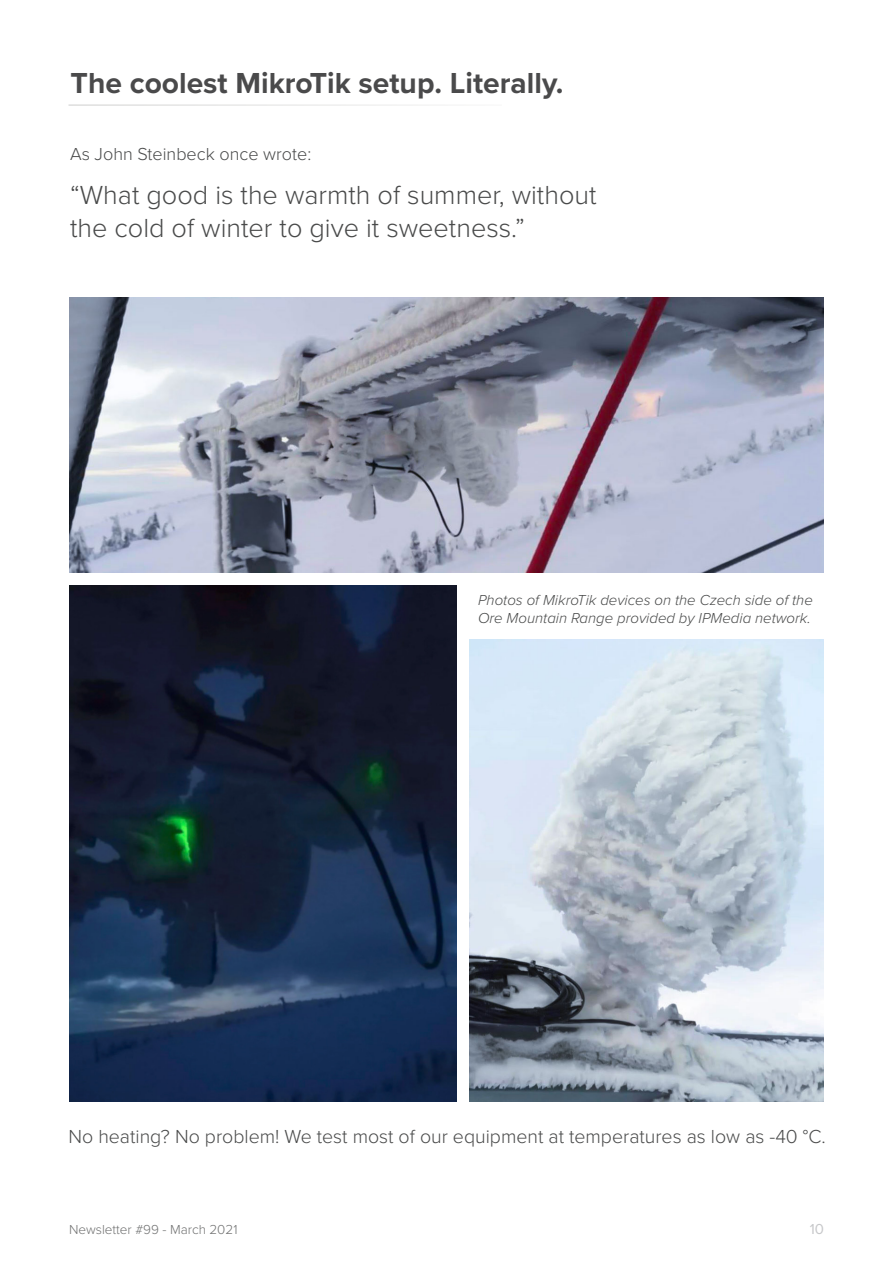
<style>
.page{position:relative;width:893px;height:1263px;background:#fff}
.page>*{position:absolute;margin:0;border:0;box-sizing:border-box;transform-origin:0 0}
.Lielie_virsraksti_20{font:700 30px "Proxima Nova";color:#4a4a4b}
.Teksts{font:300 27.15px/33px "Proxima Nova";color:#494a4a}
.Teksts-2{font:300 19.5px "Proxima Nova";color:#494a4a}
.Teksts-3{font:300 18px "Proxima Nova";color:#494a4a}
.Teksts-4{font:italic 300 15px/18px "Proxima Nova";color:#494a4a}
.t1{font:15px "Proxima Nova";color:#c7c8ca}
.t2{font:300 13.5px "Proxima Nova";color:#6f7070}
</style>
<div class="page">
<img style="left:469px;top:640px;width:355px;height:462px">
<hr style="left:69px;top:105px;width:433px;height:1px;background:#c6c6c5">
<img style="left:69px;top:585px;width:387px;height:517px">
<img style="left:69px;top:297px;width:755px;height:275px">
<p class="Lielie_virsraksti_20" style="left:71px;top:60px;width:494px">The coolest MikroTik setup. Literally.</p>
<p class="Teksts-3" style="left:70px;top:141px;width:243px">As John Steinbeck once wrote:</p>
<p class="Teksts" style="left:70px;top:177px;width:528px">“What good is the warmth of summer, without the cold of winter to give it sweetness.”</p>
<p class="Teksts-4" style="left:478px;top:590px;width:336px">Photos of MikroTik devices on the Czech side of the<br>Ore Mountain Range provided by IPMedia network.</p>
<p class="Teksts-2" style="left:69px;top:1122px;width:759px">No heating? No problem! We test most of our equipment at temperatures as low as -40 °C.</p>
<p class="t2" style="left:69px;top:1219px;width:170px">Newsletter #99 - March 2021</p>
<p class="t1" style="left:810px;top:1218px;width:16px">10</p>
</div>
